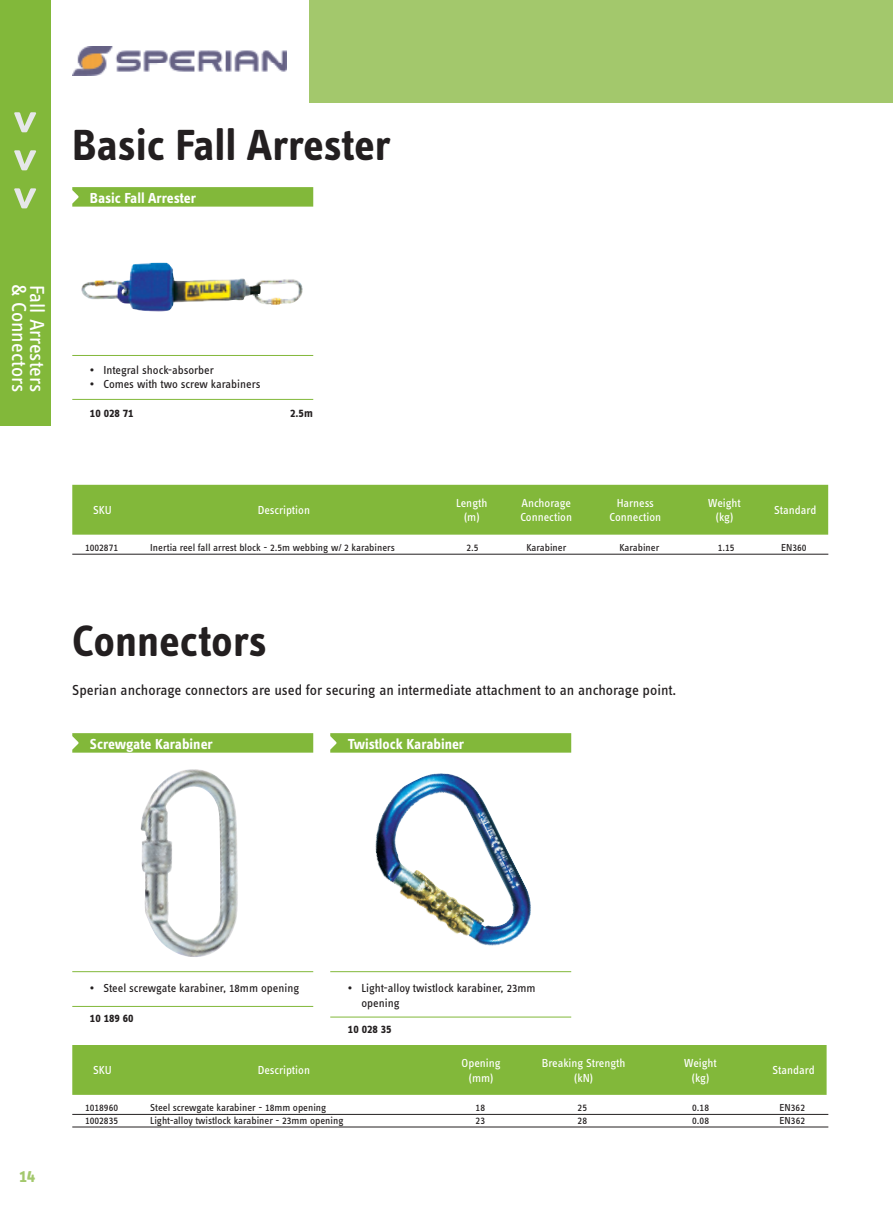
<style>
.page{position:relative;width:893px;height:1212px;background:#fff}
.page>*{position:absolute;margin:0;border:0;box-sizing:border-box;transform-origin:0 0}
.t1{font:45px "Info Text Bold Tf";letter-spacing:-.005em;color:#231f20}
.t2{font:21px "Info Text Book Tf";letter-spacing:-.005em;color:#fff}
.t3{font:18px "Info Text Bold Tf";color:#a3c86c}
.t4{font:15px "Info Text Book Tf";color:#231f20}
.t5{font:15px "Info Text Bold Tf";letter-spacing:-.005em;color:#fff}
.t6{font:12px/14.4px "Info Text Book Tf";color:#fff;text-align:center}
.t7{font:12px/14.4px "Info Text Book Tf";color:#231f20}
.t8{font:12px "Info Text Bold Tf";color:#231f20}
.t9{font:10.5px "Info Text Book Tf";color:#231f20}
</style>
<div class="page">
<div style="left:0;top:0;width:51px;height:425px;background:#82b83a"></div>
<svg style="left:14px;top:112px;width:22px;height:20px"></svg>
<svg style="left:14px;top:150px;width:22px;height:20px"></svg>
<svg style="left:14px;top:188px;width:22px;height:20px"></svg>
<div style="left:309px;top:0;width:584px;height:102px;background:#a3c86c"></div>
<img style="left:72px;top:47px;width:214px;height:28px">
<hr style="left:72px;top:554px;width:756px;height:1px;background:#231f20">
<div style="left:72px;top:485px;width:756px;height:50px;background:#82b83a"></div>
<hr style="left:72px;top:1114px;width:756px;height:1px;background:#231f20">
<hr style="left:72px;top:1127px;width:756px;height:1px;background:#231f20">
<div style="left:72px;top:1045px;width:755px;height:50px;background:#82b83a"></div>
<img style="left:81px;top:262px;width:222px;height:50px">
<img style="left:141px;top:769px;width:97px;height:188px">
<svg style="left:72px;top:733px;width:241px;height:20px;background:#86ba40"></svg>
<hr style="left:72px;top:1006px;width:241px;height:1px;background:#82b83a">
<hr style="left:72px;top:971px;width:241px;height:1px;background:#82b83a">
<svg style="left:72px;top:187px;width:241px;height:20px;background:#86ba40"></svg>
<hr style="left:72px;top:399px;width:241px;height:1px;background:#82b83a">
<hr style="left:72px;top:355px;width:241px;height:1px;background:#82b83a">
<svg style="left:330px;top:733px;width:241px;height:20px;background:#86ba40"></svg>
<hr style="left:330px;top:1017px;width:241px;height:1px;background:#82b83a">
<hr style="left:330px;top:971px;width:241px;height:1px;background:#82b83a">
<img style="left:375px;top:773px;width:156px;height:173px">
<h1 class="t1" style="left:72px;top:119px;width:320px">Basic Fall Arrester</h1>
<h3 class="t5" style="left:90px;top:189px;width:108px">Basic Fall Arrester</h3>
<h2 class="t2" style="left:31px;top:284px;width:109px;rotate:90deg">&amp; Connectors</h2>
<h2 class="t2" style="left:49px;top:285px;width:109px;rotate:90deg">Fall Arresters</h2>
<p class="t7" style="left:90px;top:363px;width:126px">• Integral shock-absorber</p>
<p class="t7" style="left:90px;top:377px;width:172px">• Comes with two screw karabiners</p>
<p class="t8" style="left:90px;top:406px;width:44px">10 028 71</p>
<p class="t8" style="left:290px;top:406px;width:24px">2.5m</p>
<p class="t6" style="left:93px;top:503px;width:20px">SKU</p>
<p class="t6" style="left:258px;top:503px;width:54px">Description</p>
<p class="t6" style="left:456px;top:496px;width:33px">Length (m)</p>
<p class="t6" style="left:520px;top:496px;width:53px;text-align:left">Anchorage<br>Connection</p>
<p class="t6" style="left:609px;top:496px;width:53px">Harness<br>Connection</p>
<p class="t6" style="left:708px;top:496px;width:34px">Weight (kg)</p>
<p class="t6" style="left:774px;top:503px;width:44px">Standard</p>
<p class="t9" style="left:85px;top:542px;width:35px">1002871</p>
<p class="t9" style="left:150px;top:542px;width:246px">Inertia reel fall arrest block - 2.5m webbing w/ 2 karabiners</p>
<p class="t9" style="left:467px;top:542px;width:14px">2.5</p>
<p class="t9" style="left:526px;top:542px;width:41px">Karabiner</p>
<p class="t9" style="left:619px;top:542px;width:41px">Karabiner</p>
<p class="t9" style="left:718px;top:542px;width:18px">1.15</p>
<p class="t9" style="left:781px;top:542px;width:27px">EN360</p>
<h1 class="t1" style="left:72px;top:615px;width:196px">Connectors</h1>
<h3 class="t4" style="left:72px;top:681px;width:606px">Sperian anchorage connectors are used for securing an intermediate attachment to an anchorage point.</h3>
<h3 class="t5" style="left:90px;top:735px;width:125px">Screwgate Karabiner</h3>
<h3 class="t5" style="left:348px;top:735px;width:118px">Twistlock Karabiner</h3>
<h3 class="t3" style="left:19px;top:1165px;width:9px">14</h3>
<p class="t7" style="left:90px;top:981px;width:211px">• Steel screwgate karabiner, 18mm opening</p>
<p class="t8" style="left:90px;top:1011px;width:45px">10 189 60</p>
<p class="t7" style="left:361px;top:981px;width:176px;text-indent:-14px">• Light-alloy twistlock karabiner, 23mm opening</p>
<p class="t8" style="left:348px;top:1022px;width:39px">10 028 35</p>
<p class="t6" style="left:93px;top:1063px;width:20px">SKU</p>
<p class="t6" style="left:258px;top:1063px;width:54px">Description</p>
<p class="t6" style="left:462px;top:1056px;width:41px">Opening (mm)</p>
<p class="t6" style="left:542px;top:1056px;width:85px">Breaking Strength (kN)</p>
<p class="t6" style="left:684px;top:1056px;width:34px">Weight (kg)</p>
<p class="t6" style="left:773px;top:1063px;width:44px">Standard</p>
<p class="t9" style="left:85px;top:1102px;width:35px">1018960</p>
<p class="t9" style="left:150px;top:1102px;width:178px">Steel screwgate karabiner - 18mm opening</p>
<p class="t9" style="left:476px;top:1102px;width:11px">18</p>
<p class="t9" style="left:578px;top:1102px;width:11px">25</p>
<p class="t9" style="left:692px;top:1102px;width:18px">0.18</p>
<p class="t9" style="left:780px;top:1102px;width:27px">EN362</p>
<p class="t9" style="left:85px;top:1114px;width:35px">1002835</p>
<p class="t9" style="left:150px;top:1114px;width:195px">Light-alloy twistlock karabiner - 23mm opening</p>
<p class="t9" style="left:476px;top:1114px;width:11px">23</p>
<p class="t9" style="left:578px;top:1114px;width:11px">28</p>
<p class="t9" style="left:692px;top:1114px;width:18px">0.08</p>
<p class="t9" style="left:780px;top:1114px;width:27px">EN362</p>
</div>
